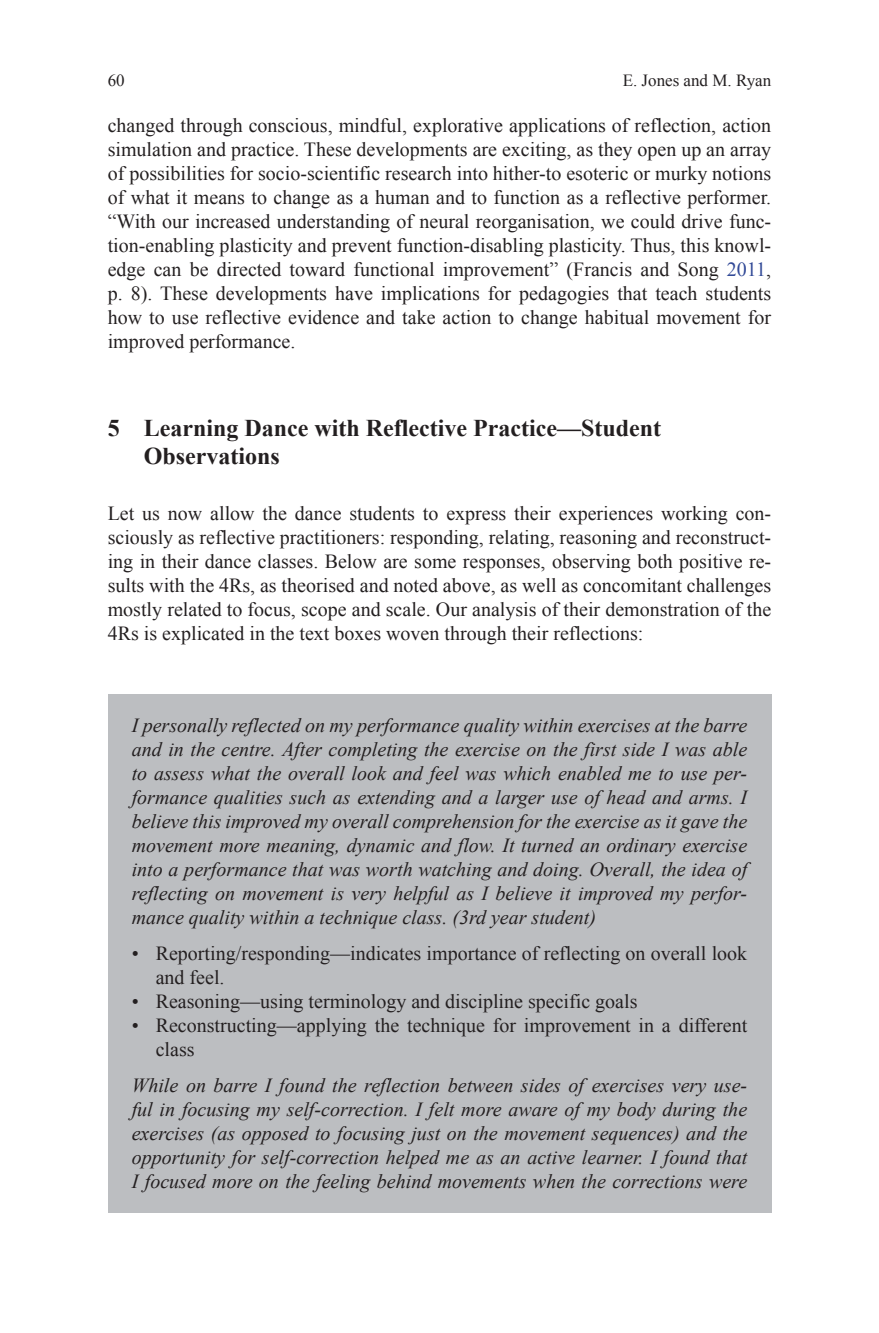
<style>
.page{position:relative;width:879px;height:1333px;background:#fff}
.page>*{position:absolute;margin:0;border:0;box-sizing:border-box;transform-origin:0 0}
.t1{font:700 24px/28px "Times New Roman";color:#231f20}
.t2{font:20px/24px "Times New Roman";color:#231f20;text-align:justify}
.t3{font:italic 20px/24px "Times New Roman";color:#231f20;text-align:justify}
.t4{font:17px "Times New Roman";color:#231f20}
.s1{color:#324a97}
</style>
<div class="page">
<div style="left:108px;top:694px;width:663px;height:518px;background:#bcbec1"></div>
<p class="t4" style="left:108px;top:69px;width:18px">60</p>
<p class="t4" style="left:622px;top:69px;width:150px">E. Jones and M. Ryan</p>
<p class="t2" style="left:108px;top:113px;width:665px">changed through conscious, mindful, explorative applications of reflection, action simulation and practice. These developments are exciting, as they open up an array of possibilities for socio-scientific research into hither-to esoteric or murky notions of what it means to change as a human and to function as a reflective performer. “With our increased understanding of neural reorganisation, we could drive func&shy;tion-enabling plasticity and prevent function-disabling plasticity. Thus, this knowl&shy;edge can be directed toward functional improvement” (Francis and Song <span class="s1">2011</span>, p. 8). These developments have implications for pedagogies that teach students how to use reflective evidence and take action to change habitual movement for improved performance.</p>
<p class="t1" style="left:144px;top:413px;width:519px;text-indent:-36px">5 Learning Dance with Reflective Practice—Student<br>Observations</p>
<p class="t2" style="left:108px;top:501px;width:665px">Let us now allow the dance students to express their experiences working con&shy;sciously as reflective practitioners: responding, relating, reasoning and reconstruct&shy;ing in their dance classes. Below are some responses, observing both positive re&shy;sults with the 4Rs, as theorised and noted above, as well as concomitant challenges mostly related to focus, scope and scale. Our analysis of their demonstration of the 4Rs is explicated in the text boxes woven through their reflections:</p>
<p class="t3" style="left:132px;top:712px;width:617px">I personally reflected on my performance quality within exercises at the barre and in the centre. After completing the exercise on the first side I was able to assess what the overall look and feel was which enabled me to use per&shy;formance qualities such as extending and a larger use of head and arms. I believe this improved my overall comprehension for the exercise as it gave the movement more meaning, dynamic and flow. It turned an ordinary exercise into a performance that was worth watching and doing. Overall, the idea of reflecting on movement is very helpful as I believe it improved my perfor&shy;mance quality within a technique class. (3rd year student)</p>
<p class="t2" style="left:156px;top:941px;width:593px;text-indent:-24px">• Reporting/responding—indicates importance of reflecting on overall look and feel.</p>
<p class="t2" style="left:132px;top:989px;width:507px">• Reasoning—using terminology and discipline specific goals</p>
<p class="t2" style="left:156px;top:1013px;width:593px;text-indent:-24px">• Reconstructing—applying the technique for improvement in a different class</p>
<p class="t3" style="left:132px;top:1072px;width:617px">While on barre I found the reflection between sides of exercises very use&shy;ful in focusing my self-correction. I felt more aware of my body during the exercises (as opposed to focusing just on the movement sequences) and the opportunity for self-correction helped me as an active learner. I found that I focused more on the feeling behind movements when the corrections were</p>
</div>
